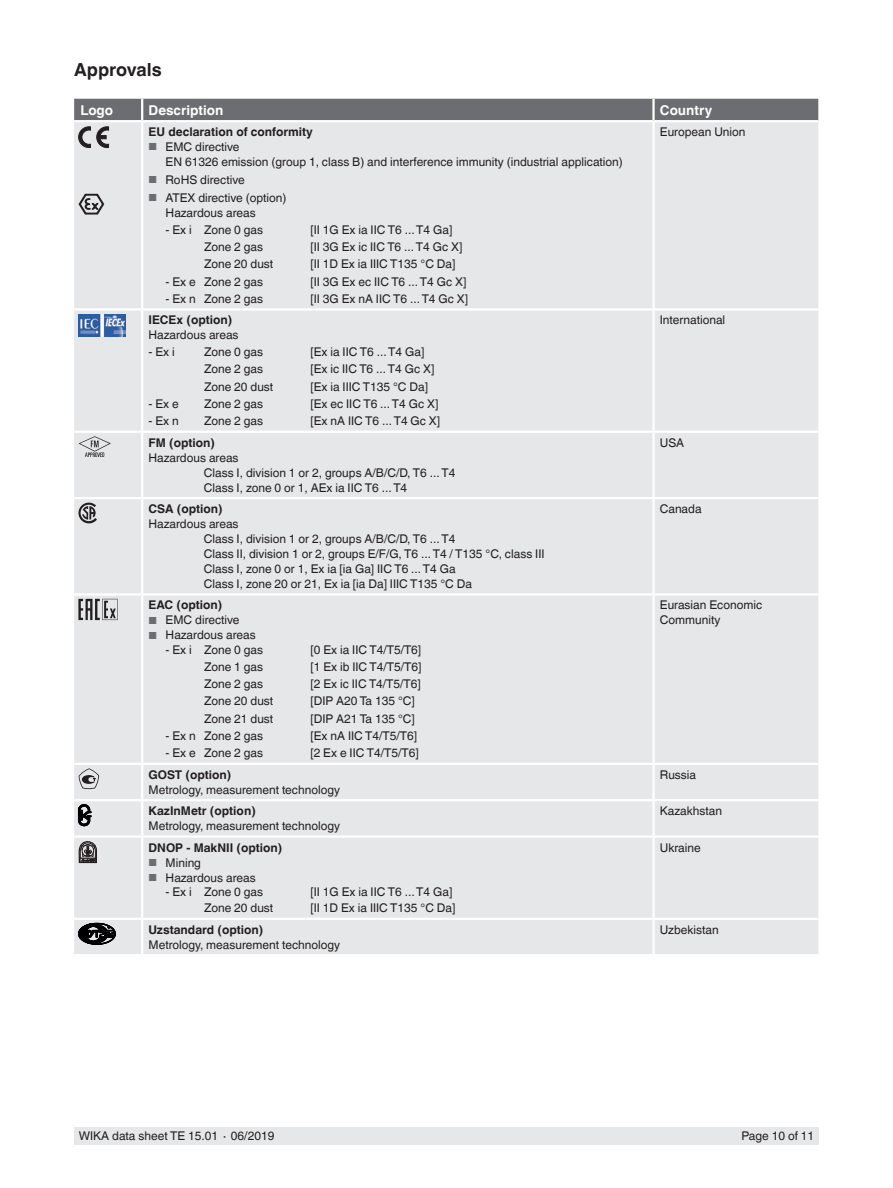
<style>
.page{position:relative;width:893px;height:1188px;background:#fff}
.page>*{position:absolute;margin:0;border:0;box-sizing:border-box;transform-origin:0 0}
.t1{font:700 18px "Helvetica World";color:#231f20}
.t2{font:700 13.5px "Helvetica World";color:#fff}
.t3{font:12px/15px "Helvetica World";color:#231f20}
.t4{font:700 12px "Helvetica World";color:#231f20}
.s1{font-size:10.2px;color:#6c6d70}
</style>
<div class="page">
<div style="left:74px;top:1128px;width:745px;height:17px;background:#e6e7e9"></div>
<div style="left:74px;top:99px;width:744px;height:21px;background:#6c6d70"></div>
<div style="left:74px;top:122px;width:744px;height:832px;background:#e6e7e9"></div>
<hr style="left:142px;top:431px;width:511px;height:2px;background:#fff">
<hr style="left:142px;top:497px;width:511px;height:2px;background:#fff">
<hr style="left:142px;top:593px;width:511px;height:3px;background:#fff">
<hr style="left:142px;top:763px;width:511px;height:2px;background:#fff">
<hr style="left:142px;top:799px;width:511px;height:2px;background:#fff">
<hr style="left:141px;top:801px;width:2px;height:34px;background:#fff">
<hr style="left:652px;top:801px;width:3px;height:34px;background:#fff">
<hr style="left:652px;top:838px;width:3px;height:80px;background:#fff">
<hr style="left:142px;top:918px;width:511px;height:2px;background:#fff">
<hr style="left:653px;top:918px;width:165px;height:2px;background:#fff">
<hr style="left:141px;top:838px;width:2px;height:80px;background:#fff">
<hr style="left:74px;top:918px;width:68px;height:2px;background:#fff">
<hr style="left:74px;top:308px;width:68px;height:3px;background:#fff">
<hr style="left:74px;top:835px;width:68px;height:3px;background:#fff">
<hr style="left:142px;top:835px;width:511px;height:3px;background:#fff">
<hr style="left:653px;top:835px;width:165px;height:3px;background:#fff">
<hr style="left:141px;top:920px;width:2px;height:34px;background:#fff">
<hr style="left:652px;top:920px;width:3px;height:34px;background:#fff">
<hr style="left:142px;top:308px;width:511px;height:3px;background:#fff">
<hr style="left:653px;top:308px;width:165px;height:3px;background:#fff">
<hr style="left:653px;top:497px;width:165px;height:2px;background:#fff">
<hr style="left:652px;top:499px;width:3px;height:94px;background:#fff">
<hr style="left:653px;top:593px;width:165px;height:3px;background:#fff">
<hr style="left:74px;top:497px;width:68px;height:2px;background:#fff">
<hr style="left:141px;top:499px;width:2px;height:94px;background:#fff">
<hr style="left:74px;top:593px;width:68px;height:3px;background:#fff">
<hr style="left:141px;top:433px;width:2px;height:64px;background:#fff">
<hr style="left:652px;top:433px;width:3px;height:64px;background:#fff">
<hr style="left:74px;top:799px;width:68px;height:2px;background:#fff">
<hr style="left:653px;top:799px;width:165px;height:2px;background:#fff">
<hr style="left:653px;top:763px;width:165px;height:2px;background:#fff">
<hr style="left:74px;top:763px;width:68px;height:2px;background:#fff">
<hr style="left:652px;top:122px;width:3px;height:186px;background:#fff">
<hr style="left:652px;top:311px;width:3px;height:120px;background:#fff">
<hr style="left:653px;top:431px;width:165px;height:2px;background:#fff">
<hr style="left:141px;top:122px;width:2px;height:186px;background:#fff">
<hr style="left:141px;top:311px;width:2px;height:120px;background:#fff">
<hr style="left:74px;top:431px;width:68px;height:2px;background:#fff">
<hr style="left:141px;top:99px;width:2px;height:21px;background:#fff">
<hr style="left:652px;top:99px;width:3px;height:21px;background:#fff">
<hr style="left:652px;top:596px;width:3px;height:167px;background:#fff">
<hr style="left:652px;top:765px;width:3px;height:34px;background:#fff">
<hr style="left:141px;top:596px;width:2px;height:167px;background:#fff">
<hr style="left:141px;top:765px;width:2px;height:34px;background:#fff">
<svg style="left:79px;top:127px;width:12px;height:21px"></svg>
<svg style="left:97px;top:127px;width:12px;height:21px"></svg>
<svg style="left:78px;top:194px;width:26px;height:21px"></svg>
<img style="left:78px;top:315px;width:47px;height:21px">
<svg style="left:79px;top:436px;width:32px;height:21px"></svg>
<svg style="left:78px;top:503px;width:19px;height:20px"></svg>
<svg style="left:78px;top:599px;width:40px;height:21px"></svg>
<svg style="left:79px;top:768px;width:20px;height:21px"></svg>
<svg style="left:78px;top:805px;width:13px;height:21px"></svg>
<svg style="left:78px;top:841px;width:19px;height:22px"></svg>
<svg style="left:78px;top:923px;width:37px;height:22px"></svg>
<h1 class="t1" style="left:74px;top:60px;width:89px">Approvals</h1>
<p class="t2" style="left:81px;top:102px;width:34px">Logo</p>
<p class="t2" style="left:149px;top:102px;width:76px">Description</p>
<p class="t2" style="left:660px;top:102px;width:54px">Country</p>
<p class="t4" style="left:149px;top:125px;width:166px">EU declaration of conformity</p>
<p class="t3" style="left:166px;top:140px;width:459px;text-indent:-17px"><span class="s1">■</span> EMC directive<br>EN 61326 emission (group 1, class B) and interference immunity (industrial application)</p>
<p class="t3" style="left:149px;top:173px;width:98px"><span class="s1">■</span> RoHS directive</p>
<p class="t3" style="left:166px;top:191px;width:122px;text-indent:-17px"><span class="s1">■</span> ATEX directive (option)<br>Hazardous areas</p>
<p class="t3" style="left:166px;top:222px;width:99px">- Ex i Zone 0 gas</p>
<p class="t3" style="left:310px;top:222px;width:143px">[II 1G Ex ia IIC T6 ... T4 Ga]</p>
<p class="t3" style="left:204px;top:239px;width:61px">Zone 2 gas</p>
<p class="t3" style="left:310px;top:239px;width:153px">[II 3G Ex ic IIC T6 ... T4 Gc X]</p>
<p class="t3" style="left:204px;top:257px;width:71px">Zone 20 dust</p>
<p class="t3" style="left:310px;top:257px;width:147px">[II 1D Ex ia IIIC T135 °C Da]</p>
<p class="t3" style="left:166px;top:274px;width:99px">- Ex e Zone 2 gas</p>
<p class="t3" style="left:310px;top:274px;width:157px">[II 3G Ex ec IIC T6 ... T4 Gc X]</p>
<p class="t3" style="left:166px;top:291px;width:99px">- Ex n Zone 2 gas</p>
<p class="t3" style="left:310px;top:291px;width:159px">[II 3G Ex nA IIC T6 ... T4 Gc X]</p>
<p class="t3" style="left:660px;top:125px;width:87px">European Union</p>
<p class="t4" style="left:149px;top:313px;width:85px">IECEx (option)</p>
<p class="t3" style="left:149px;top:328px;width:92px">Hazardous areas</p>
<p class="t3" style="left:149px;top:345px;width:28px">- Ex i</p>
<p class="t3" style="left:204px;top:345px;width:61px">Zone 0 gas</p>
<p class="t3" style="left:310px;top:345px;width:115px">[Ex ia IIC T6 ... T4 Ga]</p>
<p class="t3" style="left:204px;top:362px;width:61px">Zone 2 gas</p>
<p class="t3" style="left:310px;top:362px;width:125px">[Ex ic IIC T6 ... T4 Gc X]</p>
<p class="t3" style="left:204px;top:379px;width:71px">Zone 20 dust</p>
<p class="t3" style="left:310px;top:379px;width:119px">[Ex ia IIIC T135 °C Da]</p>
<p class="t3" style="left:149px;top:397px;width:32px">- Ex e</p>
<p class="t3" style="left:204px;top:397px;width:61px">Zone 2 gas</p>
<p class="t3" style="left:310px;top:397px;width:129px">[Ex ec IIC T6 ... T4 Gc X]</p>
<p class="t3" style="left:149px;top:414px;width:32px">- Ex n</p>
<p class="t3" style="left:204px;top:414px;width:61px">Zone 2 gas</p>
<p class="t3" style="left:310px;top:414px;width:131px">[Ex nA IIC T6 ... T4 Gc X]</p>
<p class="t4" style="left:149px;top:436px;width:68px">FM (option)</p>
<p class="t3" style="left:204px;top:450px;width:253px;text-indent:-55px">Hazardous areas<br>Class I, division 1 or 2, groups A/B/C/D, T6 ... T4<br>Class I, zone 0 or 1, AEx ia IIC T6 ... T4</p>
<p class="t4" style="left:149px;top:502px;width:76px">CSA (option)</p>
<p class="t3" style="left:204px;top:516px;width:342px;text-indent:-55px">Hazardous areas<br>Class I, division 1 or 2, groups A/B/C/D, T6 ... T4<br>Class II, division 1 or 2, groups E/F/G, T6 ... T4 / T135 °C, class III Class I, zone 0 or 1, Ex ia [ia Ga] IIC T6 ... T4 Ga<br>Class I, zone 20 or 21, Ex ia [ia Da] IIIC T135 °C Da</p>
<p class="t4" style="left:149px;top:598px;width:75px">EAC (option)</p>
<p class="t3" style="left:149px;top:613px;width:93px"><span class="s1">■</span> EMC directive</p>
<p class="t3" style="left:149px;top:628px;width:109px"><span class="s1">■</span> Hazardous areas</p>
<p class="t3" style="left:166px;top:642px;width:99px">- Ex i Zone 0 gas</p>
<p class="t3" style="left:310px;top:642px;width:112px">[0 Ex ia IIC T4/T5/T6]</p>
<p class="t3" style="left:204px;top:660px;width:61px">Zone 1 gas</p>
<p class="t3" style="left:310px;top:660px;width:113px">[1 Ex ib IIC T4/T5/T6]</p>
<p class="t3" style="left:204px;top:677px;width:61px">Zone 2 gas</p>
<p class="t3" style="left:310px;top:677px;width:112px">[2 Ex ic IIC T4/T5/T6]</p>
<p class="t3" style="left:204px;top:694px;width:71px">Zone 20 dust</p>
<p class="t3" style="left:310px;top:694px;width:106px">[DIP A20 Ta 135 °C]</p>
<p class="t3" style="left:204px;top:711px;width:71px">Zone 21 dust</p>
<p class="t3" style="left:310px;top:711px;width:106px">[DIP A21 Ta 135 °C]</p>
<p class="t3" style="left:166px;top:729px;width:99px">- Ex n Zone 2 gas</p>
<p class="t3" style="left:310px;top:729px;width:108px">[Ex nA IIC T4/T5/T6]</p>
<p class="t3" style="left:166px;top:746px;width:99px">- Ex e Zone 2 gas</p>
<p class="t3" style="left:310px;top:746px;width:110px">[2 Ex e IIC T4/T5/T6]</p>
<p class="t4" style="left:149px;top:768px;width:84px">GOST (option)</p>
<p class="t3" style="left:149px;top:782px;width:193px">Metrology, measurement technology</p>
<p class="t4" style="left:149px;top:804px;width:109px">KazInMetr (option)</p>
<p class="t3" style="left:149px;top:819px;width:193px">Metrology, measurement technology</p>
<p class="t4" style="left:149px;top:840px;width:135px">DNOP - MakNII (option)</p>
<p class="t3" style="left:149px;top:855px;width:54px"><span class="s1">■</span> Mining</p>
<p class="t3" style="left:149px;top:870px;width:109px"><span class="s1">■</span> Hazardous areas</p>
<p class="t3" style="left:166px;top:885px;width:99px">- Ex i Zone 0 gas</p>
<p class="t3" style="left:310px;top:885px;width:143px">[II 1G Ex ia IIC T6 ... T4 Ga]</p>
<p class="t3" style="left:204px;top:901px;width:71px">Zone 20 dust</p>
<p class="t3" style="left:310px;top:901px;width:147px">[II 1D Ex ia IIIC T135 °C Da]</p>
<p class="t4" style="left:149px;top:923px;width:116px">Uzstandard (option)</p>
<p class="t3" style="left:149px;top:937px;width:193px">Metrology, measurement technology</p>
<p class="t3" style="left:660px;top:313px;width:67px">International</p>
<p class="t3" style="left:660px;top:435px;width:26px">USA</p>
<p class="t3" style="left:660px;top:501px;width:43px">Canada</p>
<p class="t3" style="left:660px;top:598px;width:104px">Eurasian Economic<br>Community</p>
<p class="t3" style="left:660px;top:767px;width:38px">Russia</p>
<p class="t3" style="left:660px;top:804px;width:64px">Kazakhstan</p>
<p class="t3" style="left:660px;top:840px;width:42px">Ukraine</p>
<p class="t3" style="left:660px;top:922px;width:60px">Uzbekistan</p>
<p class="t3" style="left:79px;top:1129px;width:197px">WIKA data sheet TE 15.01 ∙ 06/2019</p>
<p class="t3" style="left:741px;top:1129px;width:74px">Page 10 of 11</p>
</div>
